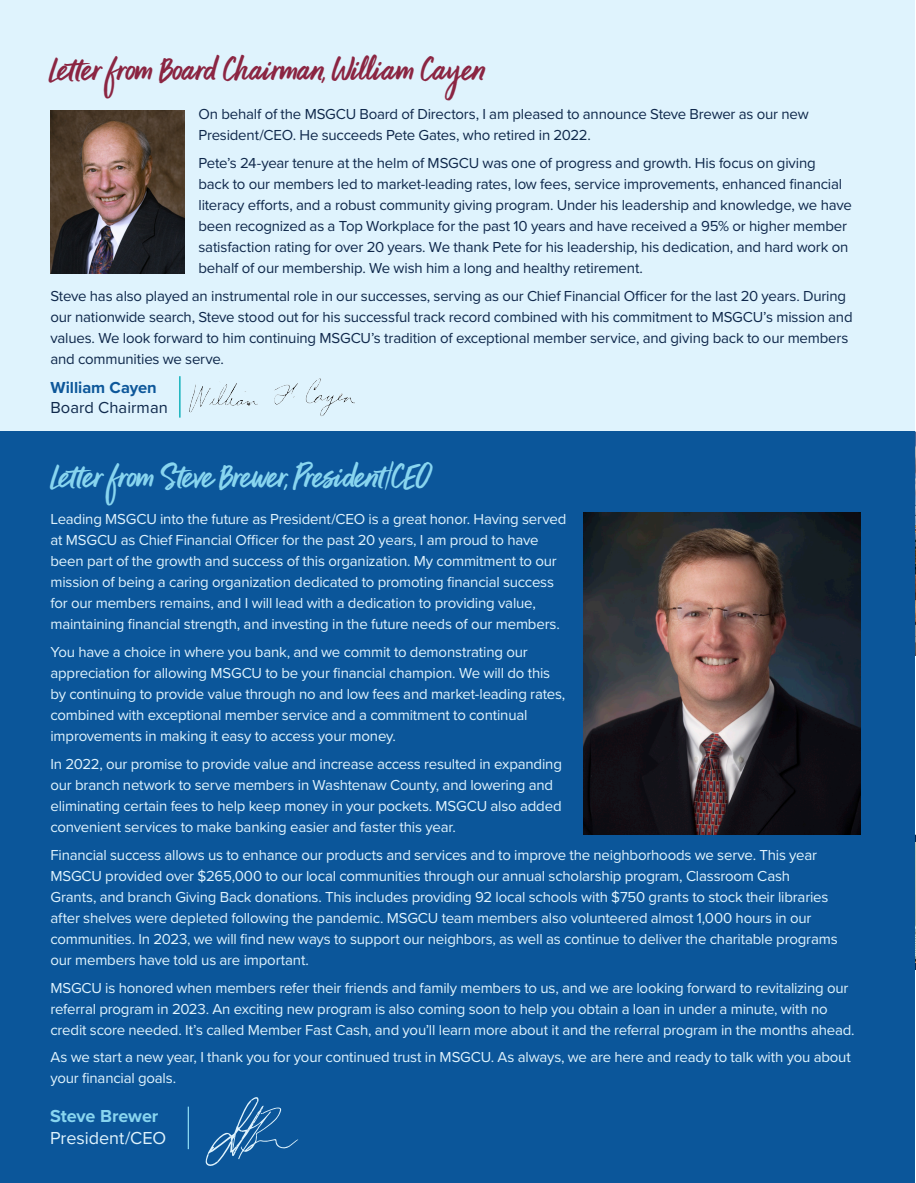
<style>
.page{position:relative;width:916px;height:1183px;background:#fff}
.page>*{position:absolute;margin:0;border:0;box-sizing:border-box;transform-origin:0 0}
.Body_Copy{font:36px "Viva Beautiful Pro H";color:#8b2542}
.Body_Copy-2{font:36px "Viva Beautiful Pro H";letter-spacing:-.01em;color:#88d5ef}
.Body_Copy-3{font:18px "Proxima Nova";color:#dff3fd}
.Body_Copy-4{font:700 18px "Proxima Nova";letter-spacing:-.005em;color:#88d5ef}
.Body_Copy-5{font:16.5px "Proxima Nova";color:#0f294c}
.Body_Copy-6{font:700 16.5px "Proxima Nova";color:#0d579a}
.Body_Copy-7{font:15px/21px "Proxima Nova";letter-spacing:-.015em;color:#dff3fd}
.Body_Copy-8{font:15px/21px "Proxima Nova";letter-spacing:-.015em;color:#0f284b}
</style>
<div class="page">
<img style="left:914px;top:431px;width:1px;height:225px">
<img style="left:914px;top:841px;width:1px;height:121px">
<div style="left:0;top:0;width:914px;height:431px;background:#dff3fd"></div>
<div style="left:0;top:431px;width:914px;height:751px;background:#0b569a"></div>
<img style="left:50px;top:110px;width:135px;height:163px">
<hr style="left:179px;top:376px;width:1px;height:41px;background:#14b2bb">
<img style="left:189px;top:378px;width:166px;height:39px">
<svg style="left:205px;top:1097px;width:93px;height:68px"></svg>
<hr style="left:188px;top:1106px;width:1px;height:42px;background:#88d5ef">
<img style="left:583px;top:512px;width:277px;height:322px">
<p class="Body_Copy" style="left:49px;top:45px;width:438px">Letter from Board Chairman, William Cayen</p>
<p class="Body_Copy-8" style="left:198px;top:103px;width:611px">On behalf of the MSGCU Board of Directors, I am pleased to announce Steve Brewer as our new<br>President/CEO. He succeeds Pete Gates, who retired in 2022.</p>
<p class="Body_Copy-8" style="left:198px;top:151px;width:654px">Pete’s 24-year tenure at the helm of MSGCU was one of progress and growth. His focus on giving<br>back to our members led to market-leading rates, low fees, service improvements, enhanced financial literacy efforts, and a robust community giving program. Under his leadership and knowledge, we have been recognized as a Top Workplace for the past 10 years and have received a 95% or higher member satisfaction rating for over 20 years. We thank Pete for his leadership, his dedication, and hard work on behalf of our membership. We wish him a long and healthy retirement.</p>
<p class="Body_Copy-8" style="left:50px;top:284px;width:803px">Steve has also played an instrumental role in our successes, serving as our Chief Financial Officer for the last 20 years. During our nationwide search, Steve stood out for his successful track record combined with his commitment to MSGCU’s mission and values. We look forward to him continuing MSGCU’s tradition of exceptional member service, and giving back to our members and communities we serve.</p>
<p class="Body_Copy-6" style="left:50px;top:375px;width:108px">William Cayen</p>
<p class="Body_Copy-5" style="left:50px;top:395px;width:119px">Board Chairman</p>
<p class="Body_Copy-2" style="left:50px;top:452px;width:382px">Letter from Steve Brewer, President/CEO</p>
<p class="Body_Copy-7" style="left:50px;top:508px;width:517px">Leading MSGCU into the future as President/CEO is a great honor. Having served at MSGCU as Chief Financial Officer for the past 20 years, I am proud to have been part of the growth and success of this organization. My commitment to our mission of being a caring organization dedicated to promoting financial success for our members remains, and I will lead with a dedication to providing value, maintaining financial strength, and investing in the future needs of our members.</p>
<p class="Body_Copy-7" style="left:50px;top:640px;width:516px">You have a choice in where you bank, and we commit to demonstrating our appreciation for allowing MSGCU to be your financial champion. We will do this by continuing to provide value through no and low fees and market-leading rates, combined with exceptional member service and a commitment to continual improvements in making it easy to access your money.</p>
<p class="Body_Copy-7" style="left:50px;top:752px;width:513px">In 2022, our promise to provide value and increase access resulted in expanding our branch network to serve members in Washtenaw County, and lowering and eliminating certain fees to help keep money in your pockets. MSGCU also added convenient services to make banking easier and faster this year.</p>
<p class="Body_Copy-7" style="left:50px;top:843px;width:788px">Financial success allows us to enhance our products and services and to improve the neighborhoods we serve. This year MSGCU provided over $265,000 to our local communities through our annual scholarship program, Classroom Cash Grants, and branch Giving Back donations. This includes providing 92 local schools with $750 grants to stock their libraries after shelves were depleted following the pandemic. MSGCU team members also volunteered almost 1,000 hours in our communities. In 2023, we will find new ways to support our neighbors, as well as continue to deliver the charitable programs our members have told us are important.</p>
<p class="Body_Copy-7" style="left:50px;top:976px;width:805px">MSGCU is honored when members refer their friends and family members to us, and we are looking forward to revitalizing our referral program in 2023. An exciting new program is also coming soon to help you obtain a loan in under a minute, with no credit score needed. It’s called Member Fast Cash, and you’ll learn more about it and the referral program in the months ahead.</p>
<p class="Body_Copy-7" style="left:50px;top:1045px;width:801px">As we start a new year, I thank you for your continued trust in MSGCU. As always, we are here and ready to talk with you about your financial goals.</p>
<p class="Body_Copy-4" style="left:50px;top:1102px;width:110px">Steve Brewer</p>
<p class="Body_Copy-3" style="left:50px;top:1124px;width:118px">President/CEO</p>
</div>
